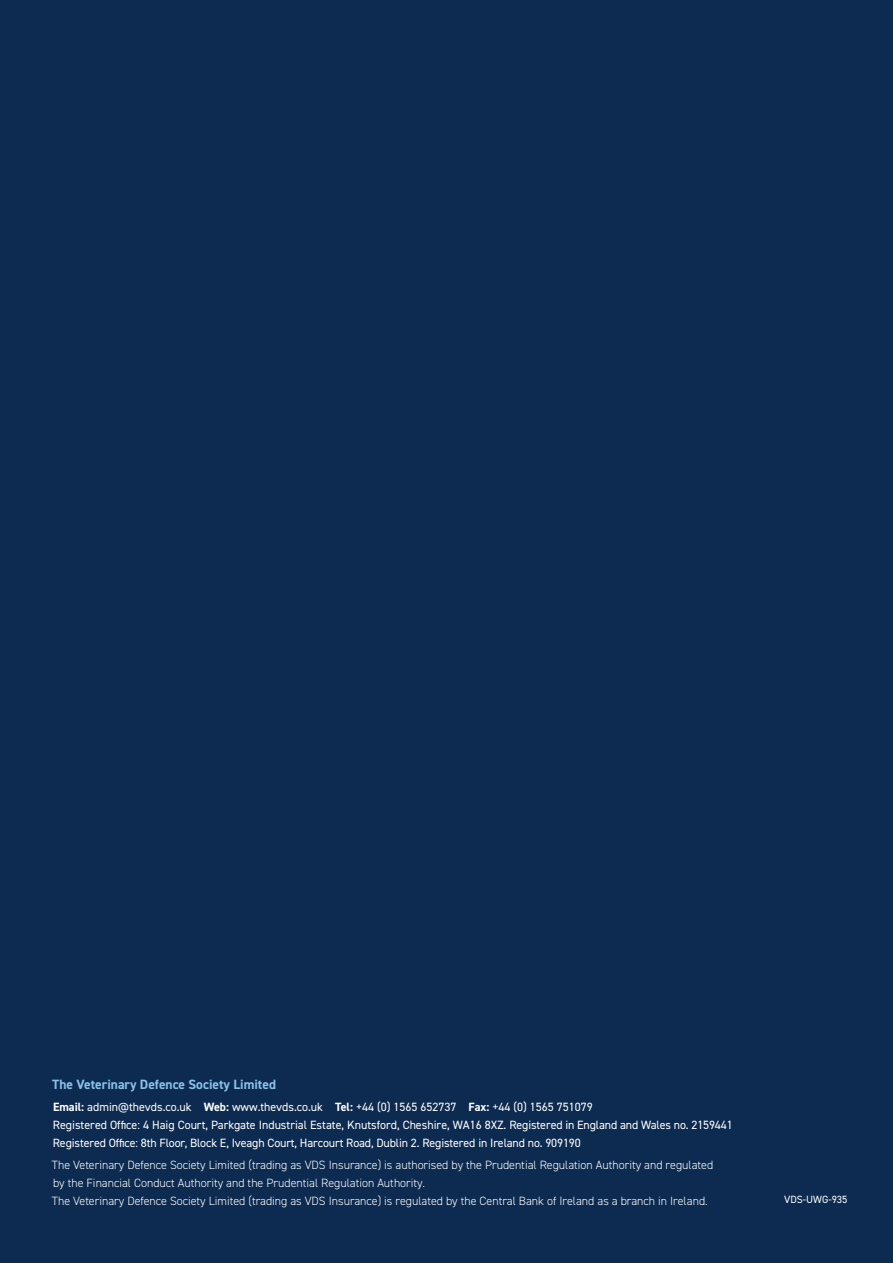
<style>
.page{position:relative;width:893px;height:1263px;background:#0d2b51}
.page>*{position:absolute;margin:0;border:0;box-sizing:border-box;transform-origin:0 0}
.t1{font:700 13.5px "DIN2014";color:#8ac0ea}
.t2{font:12px/18px "DIN2014";letter-spacing:-.01em;color:#fff}
.t3{font:300 12px/18px "DIN2014";color:#fff}
.t4{font:10.5px "DIN2014";color:#fff}
.s1{font-weight:700}
</style>
<div class="page">
<p class="t1" style="left:52px;top:1075px;width:225px">The Veterinary Defence Society Limited</p>
<p class="t2" style="left:53px;top:1097px;width:681px"><span class="s1">Email:</span> admin@thevds.co.uk <span class="s1">Web:</span> www.thevds.co.uk <span class="s1">Tel:</span> +44 (0) 1565 652737 <span class="s1">Fax:</span> +44 (0) 1565 751079<br>Registered Office: 4 Haig Court, Parkgate Industrial Estate, Knutsford, Cheshire, WA16 8XZ. Registered in England and Wales no. 2159441<br>Registered Office: 8th Floor, Block E, Iveagh Court, Harcourt Road, Dublin 2. Registered in Ireland no. 909190</p>
<p class="t3" style="left:52px;top:1156px;width:663px">The Veterinary Defence Society Limited (trading as VDS Insurance) is authorised by the Prudential Regulation Authority and regulated by the Financial Conduct Authority and the Prudential Regulation Authority.<br>The Veterinary Defence Society Limited (trading as VDS Insurance) is regulated by the Central Bank of Ireland as a branch in Ireland.</p>
<p class="t4" style="left:784px;top:1193px;width:65px">VDS-UWG-935</p>
</div>
